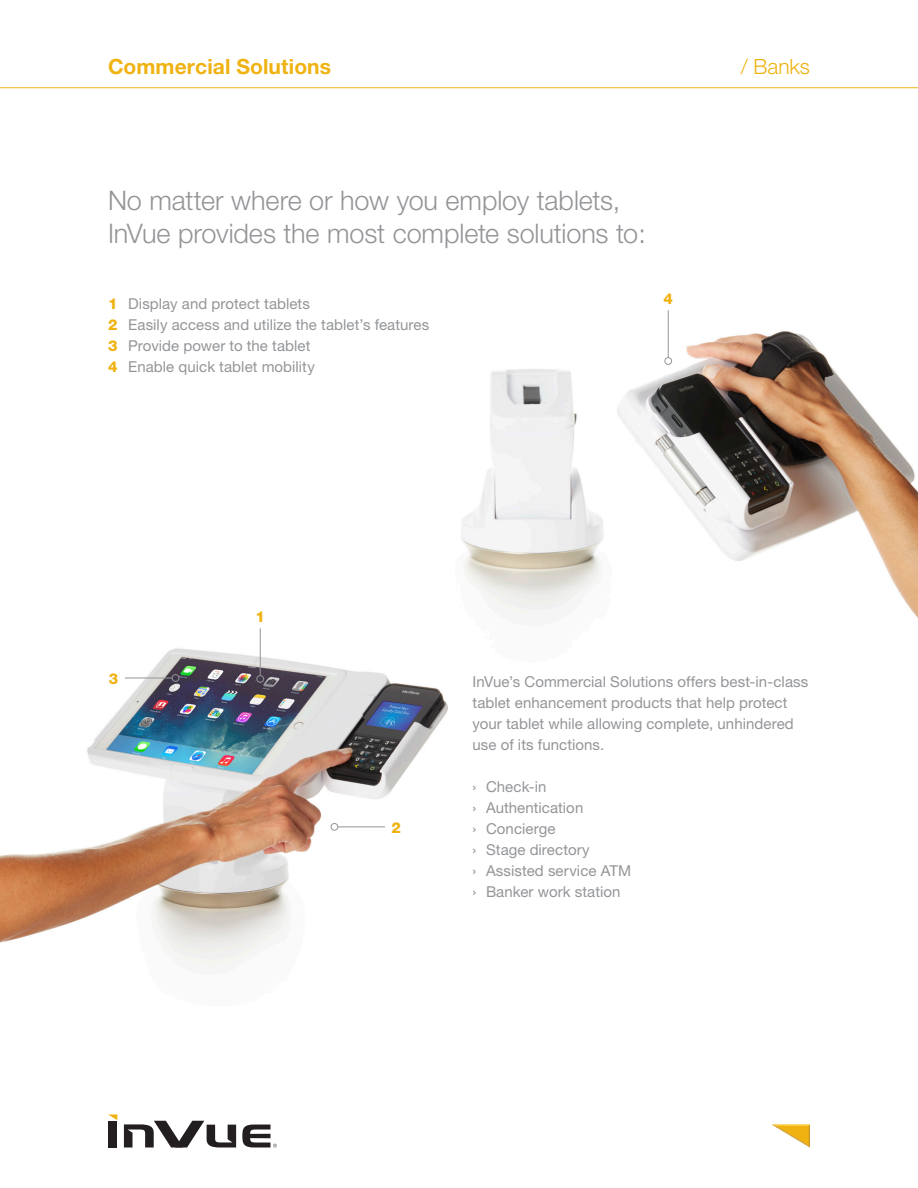
<style>
.page{position:relative;width:918px;height:1188px;background:#fff}
.page>*{position:absolute;margin:0;border:0;box-sizing:border-box;transform-origin:0 0}
.t1{font:300 27px/32.4px "Helvetica Neue";letter-spacing:-.005em;color:#939598}
.t2{font:700 21px "Helvetica Neue";letter-spacing:.005em;color:#efb211}
.t3{font:300 21px "Helvetica Neue";color:#efb211}
.Features___Benefits{font:15px/21px "Helvetica Neue";letter-spacing:.005em;color:#939598}
.t4{font:800 15px "Helvetica Neue";color:#efb211}
.s1{font-weight:800;color:#efb211}
</style>
<div class="page">
<hr style="left:0;top:87px;width:918px;height:1px;background:#efb211">
<img style="left:461px;top:310px;width:457px;height:308px">
<svg style="left:772px;top:1125px;width:38px;height:23px"></svg>
<img style="left:0;top:628px;width:448px;height:338px">
<div style="left:109px;top:1121px;width:8px;height:26px;background:#231f20"></div>
<svg style="left:124px;top:1121px;width:112px;height:26px"></svg>
<svg style="left:109px;top:1115px;width:8px;height:5px"></svg>
<svg style="left:242px;top:1125px;width:35px;height:23px"></svg>
<hr style="left:125px;top:678px;width:47px;height:1px;background:#939598">
<div style="left:172px;top:674px;width:7px;height:8px;border:1px solid #939598;border-radius:50%"></div>
<hr style="left:338px;top:827px;width:47px;height:1px;background:#939598">
<div style="left:331px;top:823px;width:7px;height:8px;border:1px solid #939598;border-radius:50%"></div>
<hr style="left:668px;top:310px;width:1px;height:48px;background:#939598">
<div style="left:665px;top:357px;width:7px;height:8px;border:1px solid #939598;border-radius:50%"></div>
<hr style="left:260px;top:628px;width:1px;height:48px;background:#939598">
<div style="left:257px;top:675px;width:7px;height:8px;border:1px solid #939598;border-radius:50%"></div>
<p class="t2" style="left:108px;top:54px;width:225px">Commercial Solutions</p>
<p class="t3" style="left:741px;top:54px;width:71px">/ Banks</p>
<p class="t1" style="left:108px;top:184px;width:539px">No matter where or how you employ tablets,<br>InVue provides the most complete solutions to:</p>
<p class="Features___Benefits" style="left:108px;top:293px;width:203px"><span class="s1">1</span> Display and protect tablets</p>
<p class="Features___Benefits" style="left:108px;top:314px;width:323px"><span class="s1">2</span> Easily access and utilize the tablet’s features</p>
<p class="Features___Benefits" style="left:108px;top:335px;width:204px"><span class="s1">3</span> Provide power to the tablet</p>
<p class="Features___Benefits" style="left:108px;top:356px;width:208px"><span class="s1">4</span> Enable quick tablet mobility</p>
<p class="t4" style="left:664px;top:289px;width:11px">4</p>
<p class="t4" style="left:256px;top:607px;width:11px">1</p>
<p class="t4" style="left:109px;top:669px;width:11px">3</p>
<p class="t4" style="left:392px;top:818px;width:11px">2</p>
<p class="Features___Benefits" style="left:472px;top:671px;width:337px">InVue’s Commercial Solutions offers best-in-class tablet enhancement products that help protect your tablet while allowing complete, unhindered use of its functions.</p>
<p class="Features___Benefits" style="left:472px;top:776px;width:75px">› Check-in</p>
<p class="Features___Benefits" style="left:472px;top:797px;width:112px">› Authentication</p>
<p class="Features___Benefits" style="left:472px;top:818px;width:85px">› Concierge</p>
<p class="Features___Benefits" style="left:472px;top:839px;width:119px">› Stage directory</p>
<p class="Features___Benefits" style="left:472px;top:860px;width:160px">› Assisted service ATM</p>
<p class="Features___Benefits" style="left:472px;top:881px;width:149px">› Banker work station</p>
</div>
